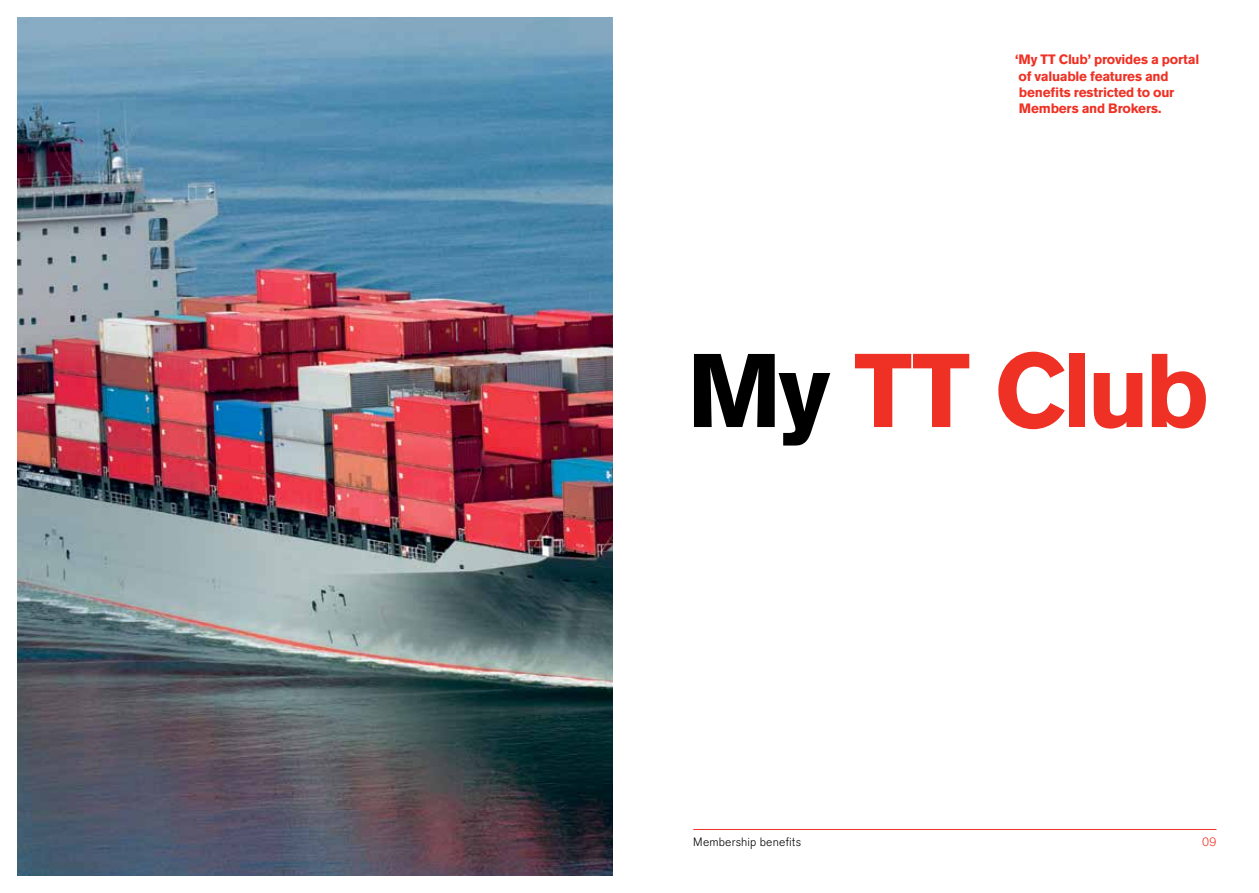
<style>
.page{position:relative;width:1259px;height:893px;background:#fff}
.page>*{position:absolute;margin:0;border:0;box-sizing:border-box;transform-origin:0 0}
.t1{font:700 103.5px "Akzidenz Grotesk BE";letter-spacing:-.035em;color:#ee3124}
.t2{font:700 13.5px/16.2px "Akzidenz Grotesk BE";letter-spacing:-.015em;color:#ee3124}
.t3{font:300 12px "Akzidenz Grotesk BE";letter-spacing:.015em;color:#000}
.t4{font:300 12px "Akzidenz Grotesk BE";color:#ee3124}
.s1{color:#000}
</style>
<div class="page">
<img style="left:17px;top:17px;width:595px;height:859px">
<hr style="left:693px;top:829px;width:523px;height:1px;background:#ee3124">
<p class="t2" style="left:1015px;top:52px;width:186px">‘My TT Club’ provides a portal of valuable features and benefits restricted to our<br>Members and Brokers.</p>
<h1 class="t1" style="left:687px;top:331px;width:524px"><span class="s1">My</span> TT Club</h1>
<p class="t3" style="left:693px;top:835px;width:109px">Membership benefits</p>
<p class="t4" style="left:1202px;top:835px;width:16px">09</p>
</div>
